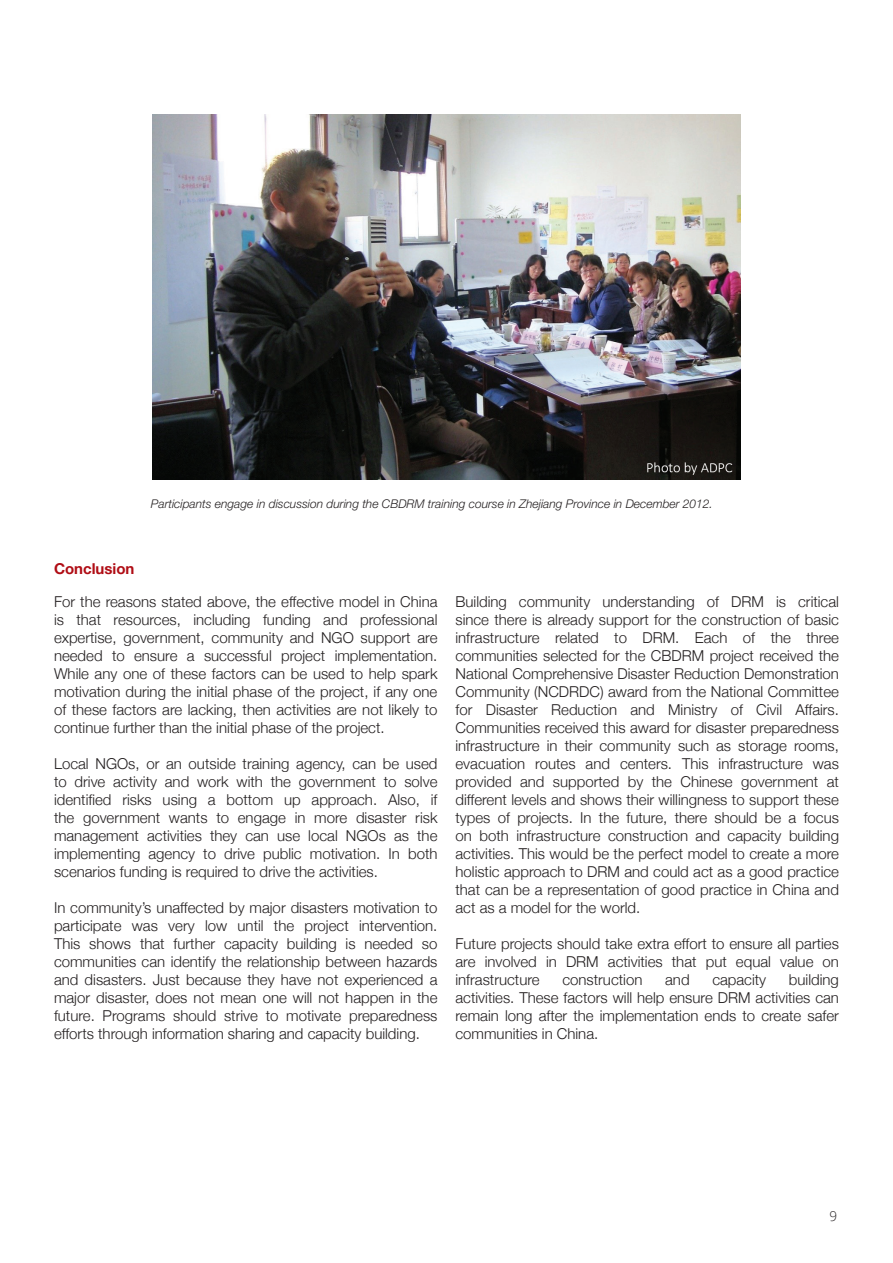
<style>
.page{position:relative;width:893px;height:1263px;background:#fff}
.page>*{position:absolute;margin:0;border:0;box-sizing:border-box;transform-origin:0 0}
.t1{font:300 15px/18px "Helvetica Neue";color:#231f20;text-align:justify}
.t2{font:700 15px "Helvetica Neue";color:#b00d15}
.t3{font:300 13.5px "Open Sans";color:#231f20}
.t4{font:italic 300 12px "Helvetica Neue";color:#231f20}
</style>
<div class="page">
<img style="left:152px;top:115px;width:589px;height:365px">
<p class="t4" style="left:151px;top:495px;width:563px">Participants engage in discussion during the CBDRM training course in Zhejiang Province in December 2012.</p>
<p class="t2" style="left:54px;top:559px;width:82px">Conclusion</p>
<p class="t1" style="left:54px;top:592px;width:385px">For the reasons stated above, the effective model in China is that resources, including funding and professional expertise, government, community and NGO support are needed to ensure a successful project implementation.<br>While any one of these factors can be used to help spark motivation during the initial phase of the project, if any one of these factors are lacking, then activities are not likely to continue further than the initial phase of the project.</p>
<p class="t1" style="left:54px;top:754px;width:385px">Local NGOs, or an outside training agency, can be used to drive activity and work with the government to solve identified risks using a bottom up approach. Also, if the government wants to engage in more disaster risk management activities they can use local NGOs as the implementing agency to drive public motivation. In both scenarios funding is required to drive the activities.</p>
<p class="t1" style="left:54px;top:898px;width:385px">In community’s unaffected by major disasters motivation to participate was very low until the project intervention.<br>This shows that further capacity building is needed so communities can identify the relationship between hazards and disasters. Just because they have not experienced a major disaster, does not mean one will not happen in the future. Programs should strive to motivate preparedness efforts through information sharing and capacity building.</p>
<p class="t1" style="left:455px;top:592px;width:385px">Building community understanding of DRM is critical since there is already support for the construction of basic infrastructure related to DRM. Each of the three communities selected for the CBDRM project received the National Comprehensive Disaster Reduction Demonstration Community (NCDRDC) award from the National Committee for Disaster Reduction and Ministry of Civil Affairs.<br>Communities received this award for disaster preparedness infrastructure in their community such as storage rooms, evacuation routes and centers. This infrastructure was provided and supported by the Chinese government at different levels and shows their willingness to support these types of projects. In the future, there should be a focus on both infrastructure construction and capacity building activities. This would be the perfect model to create a more holistic approach to DRM and could act as a good practice that can be a representation of good practice in China and act as a model for the world.</p>
<p class="t1" style="left:455px;top:934px;width:385px">Future projects should take extra effort to ensure all parties are involved in DRM activities that put equal value on infrastructure</p>
<p class="t1" style="left:455px;top:970px;width:385px;text-indent:333px">building activities. These factors will help ensure DRM activities can remain long after the implementation ends to create safer communities in China.</p>
<p class="t1" style="left:562px;top:970px;width:82px">construction</p>
<p class="t1" style="left:665px;top:970px;width:26px">and</p>
<p class="t1" style="left:712px;top:970px;width:55px">capacity</p>
<p class="t3" style="left:829px;top:1206px;width:9px">9</p>
</div>
